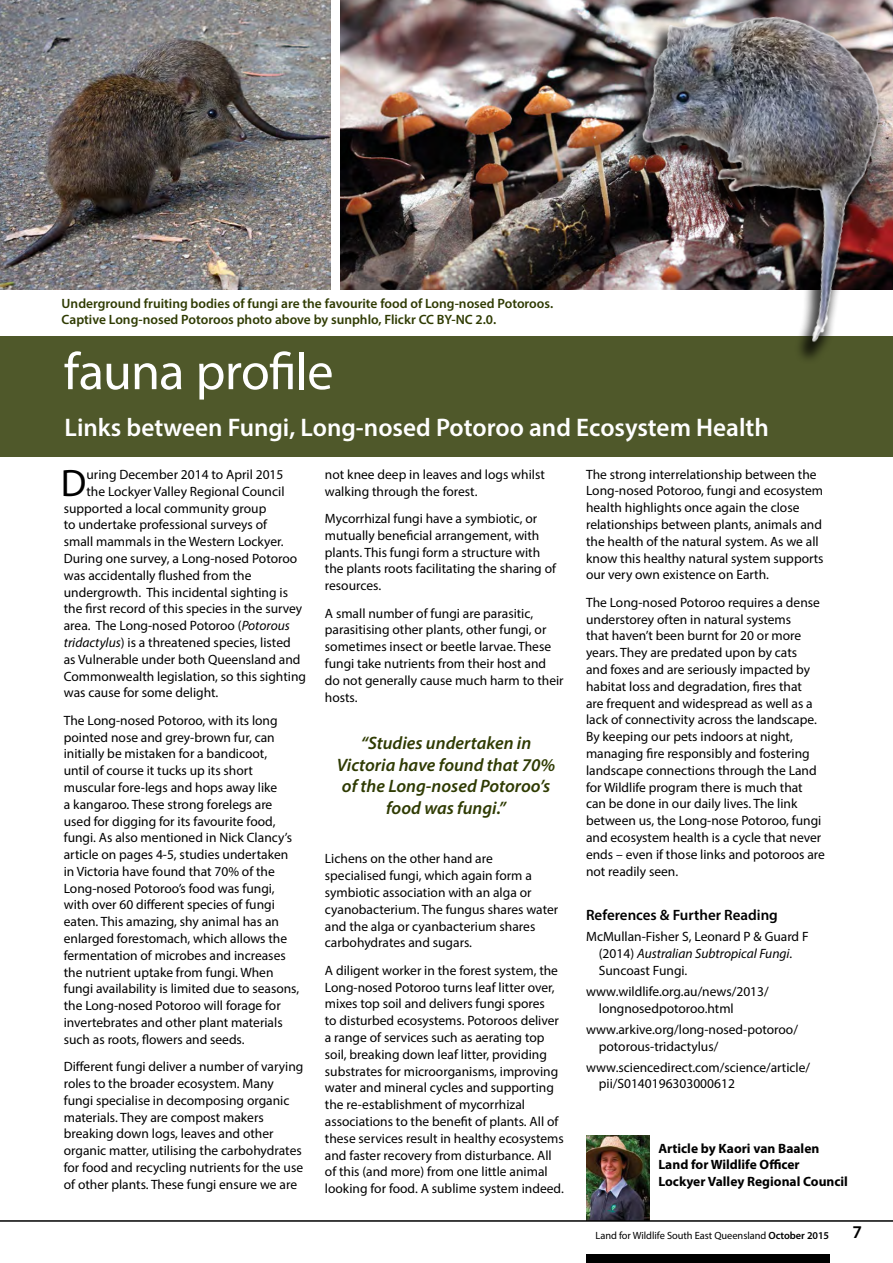
<style>
.page{position:relative;width:893px;height:1263px;background:#fff}
.page>*{position:absolute;margin:0;border:0;box-sizing:border-box;transform-origin:0 0}
.t1{font:52.5px "Myriad Pro";letter-spacing:-.015em;color:#fff}
.t2{font:38.4px "Myriad Pro";color:#000}
.t3{font:600 25.5px "Myriad Pro";color:#fff}
.t4{font:italic 600 18px/21.6px "Myriad Pro";color:#2f3b03;text-align:center}
.t5{font:600 18px "Myriad Pro";color:#000}
.t6{font:600 15px "Myriad Pro";color:#000}
.t7{font:13.5px/16.8px "Myriad Pro";color:#000}
.t8{font:600 13.5px/16.5px "Myriad Pro";color:#2f3b03}
.t9{font:700 13.5px/16.5px "Myriad Pro";color:#000}
.t10{font:10.5px "Myriad Pro";letter-spacing:-.005em;color:#000}
.s1{font-style:italic}
.s2{font-weight:600}
</style>
<div class="page">
<div style="left:0;top:336px;width:893px;height:120px;background:#4f582a"></div>
<img style="left:340px;top:0;width:553px;height:289px">
<img style="left:1px;top:0;width:330px;height:289px">
<img style="left:586px;top:1135px;width:64px;height:85px">
<img style="left:0;top:0;width:1px;height:289px">
<img style="left:595px;top:0;width:294px;height:359px">
<div style="left:587px;top:1255px;width:243px;height:8px;background:#000"></div>
<hr style="left:0;top:1220px;width:893px;height:2px;background:#000">
<p class="t8" style="left:62px;top:295px;width:493px">Underground fruiting bodies of fungi are the favourite food of Long-nosed Potoroos.<br>Captive Long-nosed Potoroos photo above by sunphlo, Flickr CC BY-NC 2.0.</p>
<h1 class="t1" style="left:64px;top:339px;width:271px">fauna profile</h1>
<h3 class="t3" style="left:65px;top:411px;width:706px">Links between Fungi, Long-nosed Potoroo and Ecosystem Health</h3>
<h2 class="t2" style="left:61px;top:459px;width:27px">D</h2>
<p class="t7" style="left:86px;top:466px;width:198px">uring December 2014 to April 2015</p>
<p class="t7" style="left:86px;top:483px;width:200px">the Lockyer Valley Regional Council</p>
<p class="t7" style="left:64px;top:499px;width:204px">supported a local community group</p>
<p class="t7" style="left:64px;top:516px;width:205px">to undertake professional surveys of</p>
<p class="t7" style="left:64px;top:533px;width:221px">small mammals in the Western Lockyer.</p>
<p class="t7" style="left:64px;top:550px;width:235px">During one survey, a Long-nosed Potoroo</p>
<p class="t7" style="left:64px;top:567px;width:189px">was accidentally flushed from the</p>
<p class="t7" style="left:64px;top:583px;width:226px">undergrowth. This incidental sighting is</p>
<p class="t7" style="left:64px;top:600px;width:240px">the first record of this species in the survey</p>
<p class="t7" style="left:64px;top:617px;width:228px">area. The Long-nosed Potoroo (<span class="s1">Potorous</span></p>
<p class="t7" style="left:64px;top:634px;width:228px"><span class="s1">tridactylus</span>) is a threatened species, listed</p>
<p class="t7" style="left:64px;top:650px;width:238px">as Vulnerable under both Queensland and</p>
<p class="t7" style="left:64px;top:667px;width:244px">Commonwealth legislation, so this sighting</p>
<p class="t7" style="left:64px;top:684px;width:156px">was cause for some delight.</p>
<p class="t7" style="left:64px;top:712px;width:237px">The Long-nosed Potoroo, with its long pointed nose and grey-brown fur, can initially be mistaken for a bandicoot,<br>until of course it tucks up its short muscular fore-legs and hops away like<br>a kangaroo. These strong forelegs are used for digging for its favourite food, fungi. As also mentioned in Nick Clancy’s article on pages 4-5, studies undertaken in Victoria have found that 70% of the Long-nosed Potoroo’s food was fungi, with over 60 different species of fungi eaten. This amazing, shy animal has an enlarged forestomach, which allows the fermentation of microbes and increases the nutrient uptake from fungi. When fungi availability is limited due to seasons, the Long-nosed Potoroo will forage for invertebrates and other plant materials such as roots, flowers and seeds.</p>
<p class="t7" style="left:64px;top:1058px;width:241px">Different fungi deliver a number of varying roles to the broader ecosystem. Many fungi specialise in decomposing organic materials. They are compost makers breaking down logs, leaves and other organic matter, utilising the carbohydrates for food and recycling nutrients for the use of other plants. These fungi ensure we are</p>
<p class="t7" style="left:325px;top:466px;width:221px">not knee deep in leaves and logs whilst walking through the forest.</p>
<p class="t7" style="left:325px;top:510px;width:233px">Mycorrhizal fungi have a symbiotic, or mutually beneficial arrangement, with plants. This fungi form a structure with the plants roots facilitating the sharing of resources.</p>
<p class="t7" style="left:325px;top:604px;width:240px">A small number of fungi are parasitic, parasitising other plants, other fungi, or sometimes insect or beetle larvae. These fungi take nutrients from their host and do not generally cause much harm to their hosts.</p>
<h3 class="t4" style="left:337px;top:732px;width:220px">“Studies undertaken in<br>Victoria have found that 70% of the Long-nosed Potoroo’s food was fungi.”</h3>
<p class="t7" style="left:325px;top:850px;width:235px">Lichens on the other hand are<br>specialised fungi, which again form a symbiotic association with an alga or cyanobacterium. The fungus shares water and the alga or cyanbacterium shares carbohydrates and sugars.</p>
<p class="t7" style="left:325px;top:962px;width:240px">A diligent worker in the forest system, the Long-nosed Potoroo turns leaf litter over, mixes top soil and delivers fungi spores<br>to disturbed ecosystems. Potoroos deliver a range of services such as aerating top soil, breaking down leaf litter, providing substrates for microorganisms, improving water and mineral cycles and supporting the re-establishment of mycorrhizal associations to the benefit of plants. All of these services result in healthy ecosystems and faster recovery from disturbance. All of this (and more) from one little animal looking for food. A sublime system indeed.</p>
<p class="t7" style="left:586px;top:465px;width:239px">The strong interrelationship between the Long-nosed Potoroo, fungi and ecosystem health highlights once again the close relationships between plants, animals and the health of the natural system. As we all know this healthy natural system supports our very own existence on Earth.</p>
<p class="t7" style="left:586px;top:594px;width:240px">The Long-nosed Potoroo requires a dense understorey often in natural systems<br>that haven’t been burnt for 20 or more years. They are predated upon by cats<br>and foxes and are seriously impacted by habitat loss and degradation, fires that<br>are frequent and widespread as well as a lack of connectivity across the landscape.<br>By keeping our pets indoors at night, managing fire responsibly and fostering landscape connections through the Land for Wildlife program there is much that can be done in our daily lives. The link between us, the Long-nose Potoroo, fungi and ecosystem health is a cycle that never ends – even if those links and potoroos are not readily seen.</p>
<p class="t6" style="left:586px;top:906px;width:193px">References &amp; Further Reading</p>
<p class="t7" style="left:599px;top:928px;width:211px;text-indent:-13px">McMullan-Fisher S, Leonard P &amp; Guard F (2014) <span class="s1">Australian Subtropical Fungi.<br></span>Suncoast Fungi.</p>
<p class="t7" style="left:599px;top:983px;width:171px;text-indent:-13px">www.wildlife.org.au/news/2013/ longnosedpotoroo.html</p>
<p class="t7" style="left:599px;top:1021px;width:201px;text-indent:-13px">www.arkive.org/long-nosed-potoroo/ potorous-tridactylus/</p>
<p class="t7" style="left:599px;top:1058px;width:213px;text-indent:-13px">www.sciencedirect.com/science/article/ pii/S0140196303000612</p>
<p class="t9" style="left:658px;top:1139px;width:191px">Article by Kaori van Baalen<br>Land for Wildlife Officer<br>Lockyer Valley Regional Council</p>
<p class="t10" style="left:596px;top:1228px;width:235px">Land for Wildlife South East Queensland <span class="s2">October 2015</span></p>
<h3 class="t5" style="left:853px;top:1221px;width:11px">7</h3>
</div>
